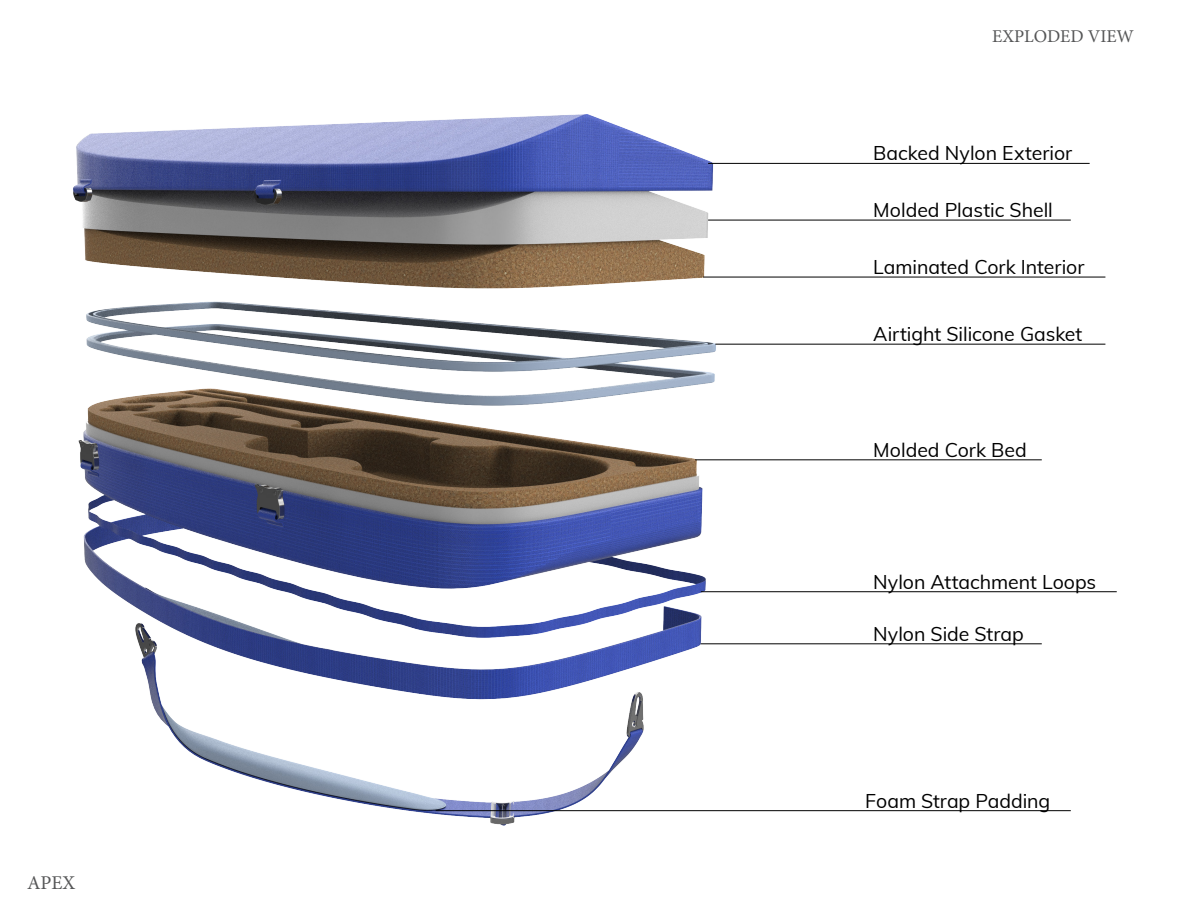
<style>
.page{position:relative;width:1188px;height:918px;background:#fff}
.page>*{position:absolute;margin:0;border:0;box-sizing:border-box;transform-origin:0 0}
.t1{font:19.5px "Muli";color:#000}
.t2{font:19.5px "Minion Pro";color:#555657}
.t3{font:18px "Minion Pro";letter-spacing:-.005em;color:#555657}
</style>
<div class="page">
<img style="left:73px;top:114px;width:661px;height:712px">
<hr style="left:708px;top:163px;width:382px;height:1px;background:#000">
<hr style="left:701px;top:591px;width:416px;height:1px;background:#000">
<hr style="left:701px;top:644px;width:341px;height:1px;background:#000">
<hr style="left:436px;top:810px;width:635px;height:1px;background:#000">
<hr style="left:708px;top:220px;width:363px;height:1px;background:#000">
<hr style="left:703px;top:277px;width:402px;height:1px;background:#000">
<hr style="left:715px;top:344px;width:390px;height:1px;background:#000">
<hr style="left:695px;top:460px;width:347px;height:1px;background:#000">
<p class="t2" style="left:27px;top:870px;width:50px">APEX</p>
<p class="t3" style="left:992px;top:25px;width:143px">EXPLODED VIEW</p>
<p class="t1" style="left:873px;top:139px;width:201px">Backed Nylon Exterior</p>
<p class="t1" style="left:873px;top:196px;width:181px">Molded Plastic Shell</p>
<p class="t1" style="left:873px;top:253px;width:213px">Laminated Cork Interior</p>
<p class="t1" style="left:873px;top:320px;width:211px">Airtight Silicone Gasket</p>
<p class="t1" style="left:873px;top:436px;width:155px">Molded Cork Bed</p>
<p class="t1" style="left:873px;top:568px;width:224px">Nylon Attachment Loops</p>
<p class="t1" style="left:873px;top:620px;width:152px">Nylon Side Strap</p>
<p class="t1" style="left:865px;top:787px;width:187px">Foam Strap Padding</p>
</div>
